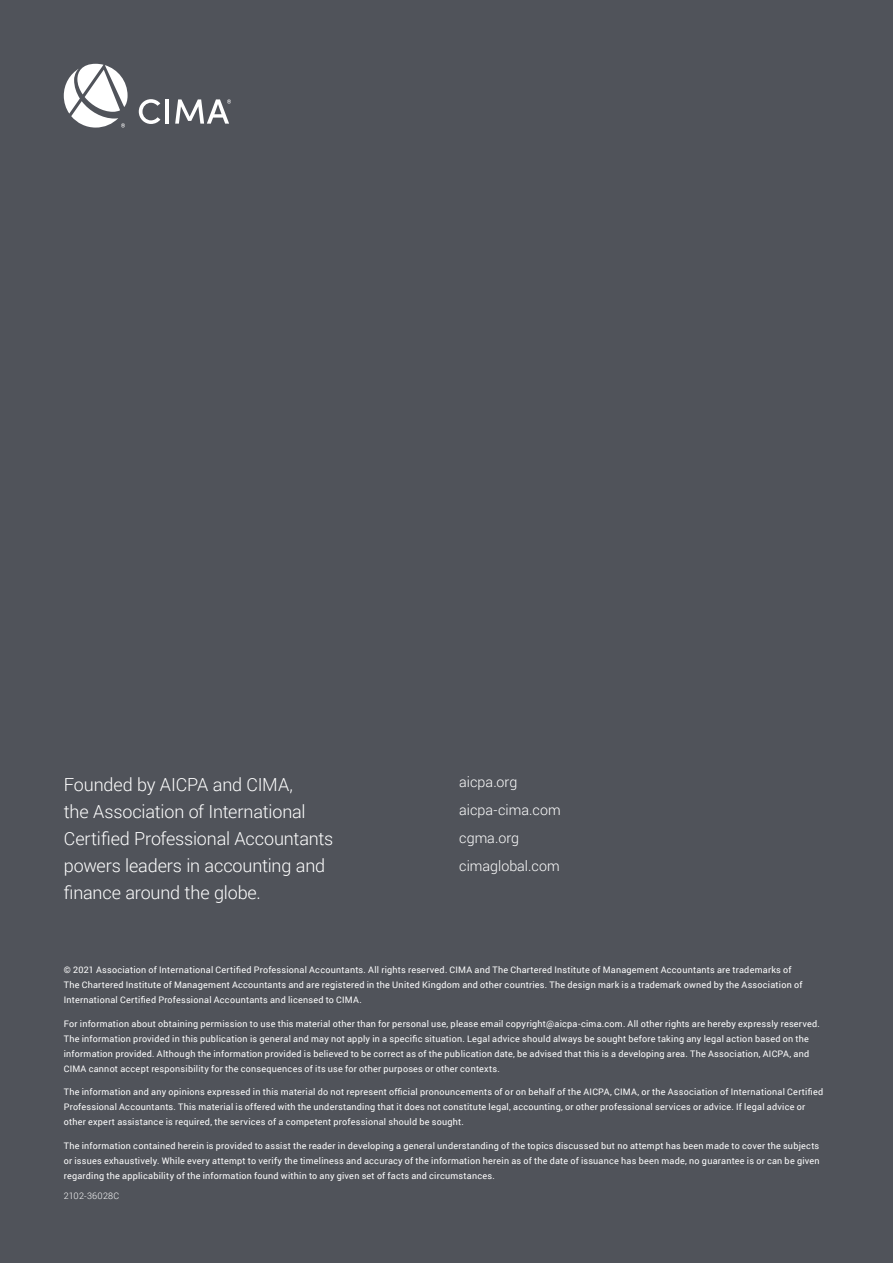
<style>
.page{position:relative;width:893px;height:1263px;background:#50535a}
.page>*{position:absolute;margin:0;border:0;box-sizing:border-box;transform-origin:0 0}
.t1{font:300 18px/27px "Roboto";letter-spacing:-.01em;color:#fff}
.t2{font:15px/21px "Roboto";letter-spacing:.005em;color:#fff}
.t3{font:300 14.25px/28px "Roboto";color:#fff}
.t4{font:9px/15px "Roboto";letter-spacing:.025em;color:#fff}
.t5{font:300 9px/12px "Roboto";letter-spacing:.02em;color:#fff}
</style>
<div class="page">
<svg style="left:139px;top:99px;width:21px;height:25px"></svg>
<hr style="left:165px;top:99px;width:4px;height:25px;background:#fff">
<svg style="left:175px;top:99px;width:56px;height:25px"></svg>
<svg style="left:64px;top:64px;width:64px;height:64px"></svg>
<h1 class="t1" style="left:64px;top:771px;width:271px">Founded by AICPA and CIMA,<br>the Association of International<br>Certified Professional Accountants powers leaders in accounting and finance around the globe.</h1>
<h3 class="t3" style="left:459px;top:768px;width:103px">aicpa.org aicpa-cima.com cgma.org cimaglobal.com</h3>
<h2 class="t2" style="left:64px;top:834px;width:111px">aicpa-cima.com cgma.org cimaglobal.com</h2>
<p class="t4" style="left:64px;top:962px;width:740px">© 2021 Association of International Certified Professional Accountants. All rights reserved. CIMA and The Chartered Institute of Management Accountants are trademarks of<br>The Chartered Institute of Management Accountants and are registered in the United Kingdom and other countries. The design mark is a trademark owned by the Association of<br>International Certified Professional Accountants and licensed to CIMA.</p>
<p class="t4" style="left:64px;top:1016px;width:758px">For information about obtaining permission to use this material other than for personal use, please email copyright@aicpa-cima.com. All other rights are hereby expressly reserved.<br>The information provided in this publication is general and may not apply in a specific situation. Legal advice should always be sought before taking any legal action based on the information provided. Although the information provided is believed to be correct as of the publication date, be advised that this is a developing area. The Association, AICPA, and CIMA cannot accept responsibility for the consequences of its use for other purposes or other contexts.</p>
<p class="t4" style="left:64px;top:1084px;width:761px">The information and any opinions expressed in this material do not represent official pronouncements of or on behalf of the AICPA, CIMA, or the Association of International Certified<br>Professional Accountants. This material is offered with the understanding that it does not constitute legal, accounting, or other professional services or advice. If legal advice or other expert assistance is required, the services of a competent professional should be sought.</p>
<p class="t4" style="left:64px;top:1138px;width:757px;text-align:justify">The information contained herein is provided to assist the reader in developing a general understanding of the topics discussed but no attempt has been made to cover the subjects or issues exhaustively. While every attempt to verify the timeliness and accuracy of the information herein as of the date of issuance has been made, no guarantee is or can be given regarding the applicability of the information found within to any given set of facts and circumstances.</p>
<p class="t5" style="left:64px;top:1190px;width:57px">2102-36028C</p>
<p class="t5" style="left:64px;top:1036px;width:754px">information provided in this publication is general and may not apply in a specific situation. Legal advice should always be sought before taking any legal action based on the information provided. Although the information provided is believed to be corr ct as of the public tion date, be advised that this is a d veloping area. The Association, AICPA, and CIMA cannot accept responsibility for the consequences of its use for other purposes or other contexts.</p>
<p class="t5" style="left:64px;top:1104px;width:335px">assistance is required, the services of a competent professional should be sought.</p>
<p class="t5" style="left:64px;top:1137px;width:748px">exhaustively. While every attempt to verify the timeliness and accuracy of the information herein as of the date of issuance has been made, no guarantee is or can be given regarding the</p>
<p class="t5" style="left:64px;top:1169px;width:46px">1901-0243</p>
<p class="t5" style="left:64px;top:1190px;width:103px">ISBN: 978-1-85971-871-1</p>
</div>
